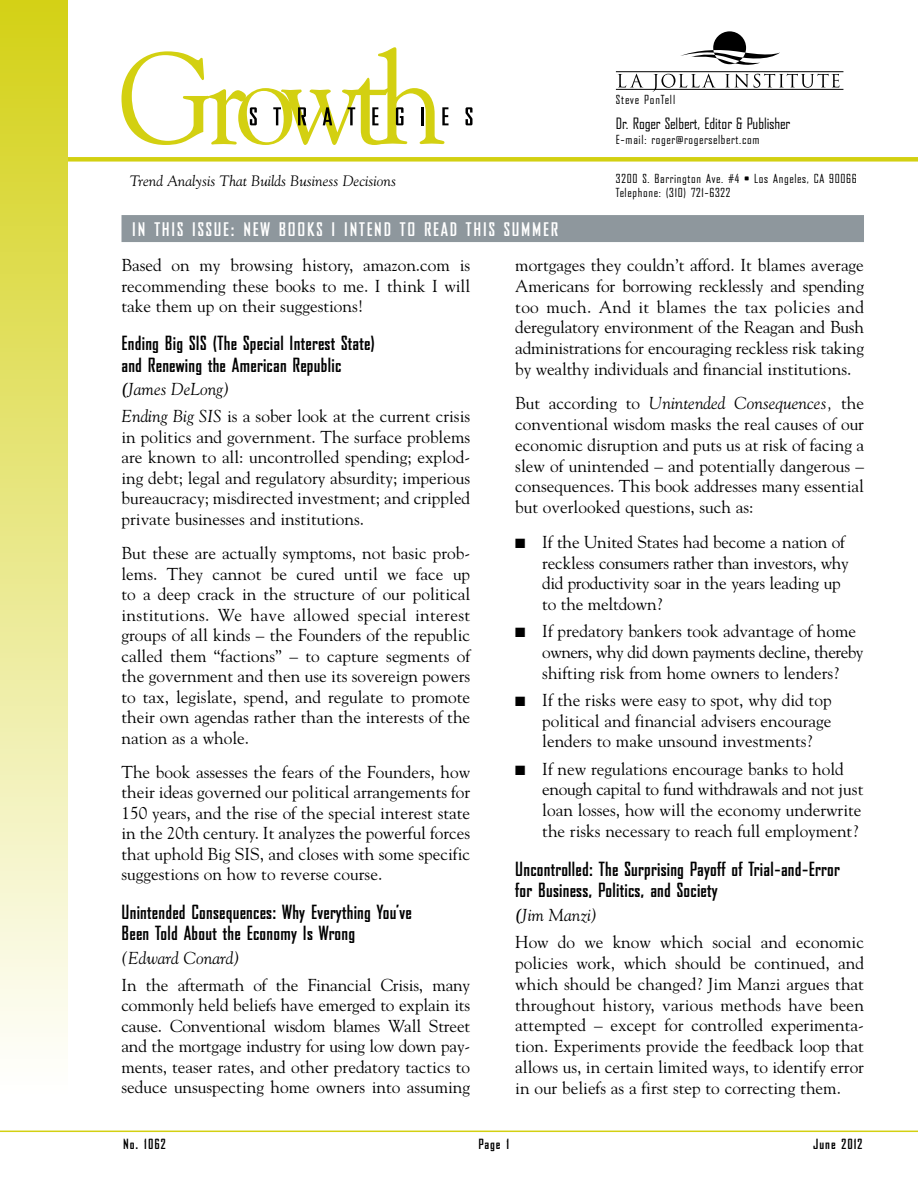
<style>
.page{position:relative;width:918px;height:1188px;background:#fff}
.page>*{position:absolute;margin:0;border:0;box-sizing:border-box;transform-origin:0 0}
.t1{font:700 18.75px/21.3px "Bureau Agency";letter-spacing:.015em;color:#000}
.t2{font:700 18px "Bureau Agency";letter-spacing:.1em;color:#fff}
.t3{font:17.25px/20.7px "Goudy";color:#000;text-align:justify}
.t4{font:italic 17.25px "Goudy";color:#000}
.t5{font:italic 15px "Goudy";color:#000}
.t6{font:15px "Bureau Agency";color:#000}
.t7{font:700 13.5px "Bureau Agency";letter-spacing:.075em;color:#000}
.t8{font:12px/13.5px "Bureau Agency";letter-spacing:.06em;color:#000}
.s1{font-weight:700;font-style:italic}
.s2{font-style:italic}
</style>
<div class="page">
<div style="left:0;top:157px;width:918px;height:5px;background:#d3d011"></div>
<svg style="left:618px;top:74px;width:25px;height:14px"></svg>
<svg style="left:653px;top:74px;width:63px;height:18px"></svg>
<svg style="left:725px;top:74px;width:114px;height:14px"></svg>
<hr style="left:616px;top:89px;width:227px;height:1px;background:#000">
<hr style="left:616px;top:71px;width:227px;height:1px;background:#000">
<div style="left:713px;top:31px;width:33px;height:33px;background:#000;border-radius:50%"></div>
<svg style="left:681px;top:48px;width:99px;height:17px"></svg>
<div style="left:0;top:0;width:68px;height:1097px;background:linear-gradient(to bottom,#d4d116,#fff)"></div>
<hr style="left:0;top:1131px;width:918px;height:1px;background:#d3d011">
<svg style="left:122px;top:47px;width:327px;height:98px"></svg>
<svg style="left:466px;top:107px;width:6px;height:18px"></svg>
<div style="left:122px;top:215px;width:742px;height:27px;background:#8e979d"></div>
<p class="t8" style="left:616px;top:93px;width:61px">Steve PonTell</p>
<p class="t5" style="left:130px;top:172px;width:268px">Trend Analysis That Builds Business Decisions</p>
<p class="t6" style="left:616px;top:116px;width:176px">Dr. Roger Selbert, Editor &amp; Publisher</p>
<p class="t8" style="left:616px;top:133px;width:145px">E-mail: roger@rogerselbert.com</p>
<p class="t8" style="left:616px;top:172px;width:242px">3200 S. Barrington Ave. #4 • Los Angeles, CA 90066<br>Telephone: (310) 721-6322</p>
<p class="t2" style="left:132px;top:219px;width:427px">IN THIS ISSUE: NEW BOOKS I INTEND TO READ THIS SUMMER</p>
<p class="t3" style="left:122px;top:254px;width:350px">Based on my browsing history, amazon.com is recommending these books to me. I think I will take them up on their suggestions!</p>
<p class="t1" style="left:122px;top:333px;width:255px">Ending Big SIS (The Special Interest State) and Renewing the American Republic</p>
<p class="t3" style="left:122px;top:375px;width:350px;line-height:27px"><span class="s1">(</span><span class="s2">James DeLong)<br>Ending Big SIS</span> is a sober look at the current crisis</p>
<p class="t3" style="left:122px;top:426px;width:350px">in politics and government. The surface problems are known to all: uncontrolled spending; explod&shy;ing debt; legal and regulatory absurdity; imperious bureaucracy; misdirected investment; and crippled private businesses and institutions.</p>
<p class="t3" style="left:122px;top:542px;width:350px">But these are actually symptoms, not basic prob&shy;lems. They cannot be cured until we face up to a deep crack in the structure of our political institutions. We have allowed special interest groups of all kinds – the Founders of the republic called them “factions” – to capture segments of the government and then use its sovereign powers to tax, legislate, spend, and regulate to promote their own agendas rather than the interests of the nation as a whole.</p>
<p class="t3" style="left:122px;top:761px;width:350px">The book assesses the fears of the Founders, how their ideas governed our political arrangements for 150 years, and the rise of the special interest state in the 20th century. It analyzes the powerful forces that uphold Big SIS, and closes with some specific suggestions on how to reverse course.</p>
<p class="t1" style="left:122px;top:902px;width:292px">Unintended Consequences: Why Everything You’ve<br>Been Told About the Economy Is Wrong</p>
<p class="t4" style="left:122px;top:947px;width:120px">(Edward Conard)</p>
<p class="t3" style="left:122px;top:974px;width:350px">In the aftermath of the Financial Crisis, many commonly held beliefs have emerged to explain its cause. Conventional wisdom blames Wall Street and the mortgage industry for using low down pay&shy;ments, teaser rates, and other predatory tactics to seduce unsuspecting home owners into assuming</p>
<p class="t3" style="left:515px;top:254px;width:350px">mortgages they couldn’t afford. It blames average Americans for borrowing recklessly and spending too much. And it blames the tax policies and deregulatory environment of the Reagan and Bush administrations for encouraging reckless risk taking by wealthy individuals and financial institutions.</p>
<p class="t3" style="left:515px;top:393px;width:350px">But according to <span class="s2">Unintended Consequences,</span> the conventional wisdom masks the real causes of our economic disruption and puts us at risk of facing a slew of unintended – and potentially dangerous – consequences. This book addresses many essential but overlooked questions, such as:</p>
<p class="t3" style="left:542px;top:531px;width:308px;text-align:left;text-indent:-27px">■ If the United States had become a nation of reckless consumers rather than investors, why did productivity soar in the years leading up to the meltdown?</p>
<p class="t3" style="left:542px;top:620px;width:323px;text-align:left;text-indent:-27px">■ If predatory bankers took advantage of home owners, why did down payments decline, thereby shifting risk from home owners to lenders?</p>
<p class="t3" style="left:542px;top:689px;width:291px;text-indent:-27px">■ If the risks were easy to spot, why did top political and financial advisers encourage lenders to make unsound investments?</p>
<p class="t3" style="left:542px;top:758px;width:323px;text-align:left;text-indent:-27px">■ If new regulations encourage banks to hold enough capital to fund withdrawals and not just loan losses, how will the economy underwrite the risks necessary to reach full employment?</p>
<p class="t1" style="left:515px;top:858px;width:326px">Uncontrolled: The Surprising Payoff of Trial-and-Error for Business, Politics, and Society</p>
<p class="t3" style="left:515px;top:901px;width:350px;line-height:27.3px"><span class="s1">(</span><span class="s2">Jim Manzi)<br></span>How do we know which social and economic</p>
<p class="t3" style="left:515px;top:952px;width:350px">policies work, which should be continued, and which should be changed? Jim Manzi argues that throughout history, various methods have been attempted – except for controlled experimenta&shy;tion. Experiments provide the feedback loop that allows us, in certain limited ways, to identify error in our beliefs as a first step to correcting them.</p>
<p class="t7" style="left:123px;top:1137px;width:44px">No. 1062</p>
<p class="t7" style="left:478px;top:1137px;width:32px">Page 1</p>
<p class="t7" style="left:814px;top:1137px;width:50px">June 2012</p>
</div>
